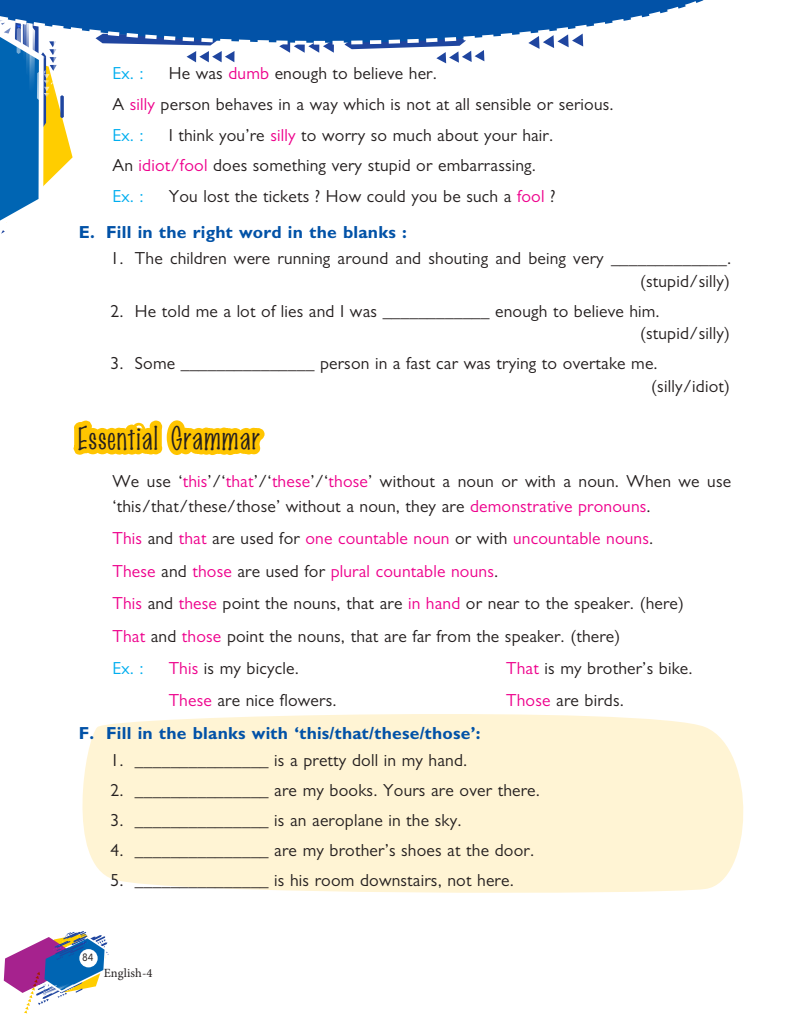
<style>
.page{position:relative;width:810px;height:1035px;background:#fff}
.page>*{position:absolute;margin:0;border:0;box-sizing:border-box;transform-origin:0 0}
.t1{font:28.75px "Marker Fine Point";letter-spacing:.04em;color:#241f1f;scale:1.1 1}
.t2{font:17.5px/30.6px "Gill Sans MT Pro";letter-spacing:.01em;color:#241f1f}
.t3{font:700 17.5px "Gill Sans MT Pro";letter-spacing:.01em;color:#0252a7}
.t4{font:17.5px "Gill Sans MT Pro";color:#00aeef}
.t5{font:12.5px "Minion Pro";letter-spacing:.01em;color:#241f1f}
.t6{font:10px "B Preplay";color:#241f1f}
.s1{color:#ee008c}
.s2{color:#00aeef}
.s3{font-weight:700;color:#0252a7}
</style>
<div class="page">
<svg style="left:0;top:46px;width:584px;height:188px"></svg>
<svg style="left:0;top:0;width:704px;height:46px"></svg>
<div style="left:79px;top:64px;width:652px;height:878px;background:#fff"></div>
<svg style="left:4px;top:931px;width:105px;height:83px"></svg>
<div style="left:79px;top:949px;width:19px;height:18px;background:#fff;border-radius:50%"></div>
<div style="left:82px;top:714px;width:662px;height:179px;background:#fff4d4"></div>
<svg style="left:73px;top:420px;width:192px;height:36px"></svg>
<p class="t2" style="left:112px;top:58px;width:503px;text-indent:56px">He was <span class="s1">dumb</span> enough to believe her.<br>A <span class="s1">silly</span> person behaves in a way which is not at all sensible or serious.<br><span class="s2">Ex. :</span></p>
<p class="t4" style="left:112px;top:63px;width:33px">Ex. :</p>
<p class="t2" style="left:112px;top:119px;width:442px;text-indent:56px">I think you’re <span class="s1">silly</span> to worry so much about your hair.<br>An <span class="s1">idiot/fool</span> does something very stupid or embarrassing.<br><span class="s2">Ex. :</span></p>
<p class="t2" style="left:79px;top:178px;width:478px;line-height:36.2px;text-indent:90px">You lost the tickets ? How could you be such a <span class="s1">fool</span> ?<br><span class="s3">E. Fill in the right word in the blanks :</span></p>
<p class="t2" style="left:110px;top:247px;width:622px;line-height:22.5px;text-align:right">1. The children were running around and shouting and being very _____________. (stupid/silly)</p>
<p class="t2" style="left:640px;top:299px;width:91px;line-height:22.5px;text-indent:-530px">2. He told me a lot of lies and I was ____________ enough to believe him. (stupid/silly)</p>
<p class="t2" style="left:651px;top:352px;width:80px;line-height:22.5px;text-indent:-541px">3. Some _______________ person in a fast car was trying to overtake me. (silly/idiot)</p>
<h1 class="t1" style="left:79px;top:419px;width:166px">Essential Grammar</h1>
<p class="t2" style="left:112px;top:468px;width:620px;line-height:25px">We use ‘<span class="s1">this</span>’/‘<span class="s1">that</span>’/‘<span class="s1">these</span>’/‘<span class="s1">those</span>’ without a noun or with a noun. When we use ‘this/that/these/those’ without a noun, they are <span class="s1">demonstrative pronouns</span>.</p>
<p class="t2" style="left:112px;top:522px;width:573px;line-height:32.4px"><span class="s1">This</span> and <span class="s1">that</span> are used for <span class="s1">one countable noun</span> or with <span class="s1">uncountable nouns</span>.<br><span class="s1">These</span> and <span class="s1">those</span> are used for <span class="s1">plural countable nouns</span>.<br><span class="s1">This</span> and <span class="s1">these</span> point the nouns, that are <span class="s1">in hand</span> or near to the speaker. (here)<br><span class="s1">That</span> and <span class="s1">those</span> point the nouns, that are far from the speaker. (there)<br><span class="s2">Ex. :</span></p>
<p class="t2" style="left:169px;top:653px;width:132px"><span class="s1">This</span> is my bicycle.</p>
<p class="t2" style="left:506px;top:653px;width:188px"><span class="s1">That</span> is my brother’s bike.</p>
<p class="t2" style="left:169px;top:685px;width:169px"><span class="s1">These</span> are nice flowers.</p>
<p class="t2" style="left:506px;top:685px;width:119px"><span class="s1">Those</span> are birds.</p>
<p class="t3" style="left:79px;top:722px;width:403px">F. Fill in the blanks with ‘this/that/these/those’:</p>
<p class="t2" style="left:110px;top:744px;width:358px">1. _______________ is a pretty doll in my hand.</p>
<p class="t2" style="left:110px;top:774px;width:431px">2. _______________ are my books. Yours are over there.</p>
<p class="t2" style="left:110px;top:804px;width:353px">3. _______________ is an aeroplane in the sky.</p>
<p class="t2" style="left:110px;top:834px;width:425px">4. _______________ are my brother’s shoes at the door.</p>
<p class="t2" style="left:110px;top:864px;width:405px">5. _______________ is his room downstairs, not here.</p>
<p class="t6" style="left:83px;top:952px;width:13px">84</p>
<p class="t5" style="left:104px;top:965px;width:50px">English-4</p>
</div>
